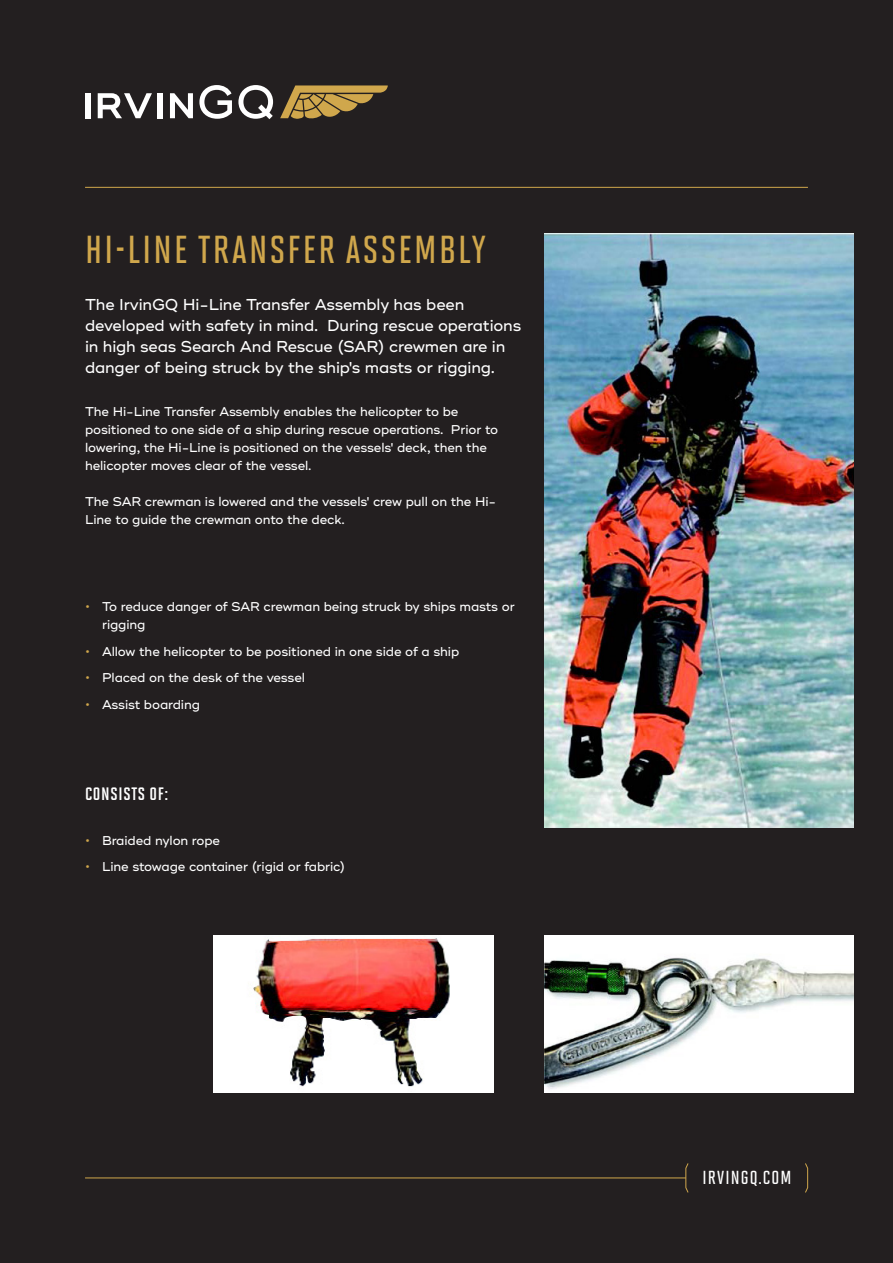
<style>
.page{position:relative;width:893px;height:1263px;background:#231f20}
.page>*{position:absolute;margin:0;border:0;box-sizing:border-box;transform-origin:0 0}
.t1{font:39px "Solano Gothic MVB Sb Cap";letter-spacing:.06em;color:#d0a74c}
.t2{font:600 18.9px "Solano Gothic MVB";letter-spacing:.06em;color:#fff}
.t3{font:700 18px "Solano Gothic MVB";letter-spacing:.04em;color:#fff}
.t4{font:500 15.75px/21px "Ridley Grotesk";letter-spacing:-.01em;color:#fff}
.t5{font:500 12.75px/18px "Ridley Grotesk";letter-spacing:-.01em;color:#fff}
.s1{color:#d0a74c}
</style>
<div class="page">
<svg style="left:280px;top:85px;width:108px;height:34px"></svg>
<div style="left:85px;top:93px;width:5px;height:25px;background:#fff"></div>
<svg style="left:98px;top:93px;width:54px;height:25px"></svg>
<div style="left:157px;top:93px;width:5px;height:25px;background:#fff"></div>
<svg style="left:170px;top:93px;width:23px;height:25px"></svg>
<svg style="left:199px;top:85px;width:33px;height:34px"></svg>
<svg style="left:238px;top:85px;width:35px;height:34px"></svg>
<svg style="left:685px;top:1163px;width:4px;height:30px"></svg>
<hr style="left:85px;top:1178px;width:601px;height:1px;background:#d0a74c">
<hr style="left:85px;top:187px;width:723px;height:1px;background:#d0a74c">
<svg style="left:805px;top:1163px;width:3px;height:30px"></svg>
<img style="left:544px;top:234px;width:309px;height:593px">
<img style="left:544px;top:935px;width:309px;height:158px">
<img style="left:214px;top:935px;width:280px;height:158px">
<h1 class="t1" style="left:85px;top:228px;width:402px">HI-LINE TRANSFER ASSEMBLY</h1>
<p class="t4" style="left:85px;top:294px;width:438px">The IrvinGQ Hi-Line Transfer Assembly has been developed with safety in mind. During rescue operations in high seas Search And Rescue (SAR) crewmen are in danger of being struck by the ship's masts or rigging.</p>
<p class="t5" style="left:85px;top:403px;width:415px">The Hi-Line Transfer Assembly enables the helicopter to be positioned to one side of a ship during rescue operations. Prior to lowering, the Hi-Line is positioned on the vessels' deck, then the helicopter moves clear of the vessel.</p>
<p class="t5" style="left:85px;top:493px;width:413px">The SAR crewman is lowered and the vessels' crew pull on the Hi-<br>Line to guide the crewman onto the deck.</p>
<p class="t5" style="left:102px;top:598px;width:414px;text-indent:-17px"><span class="s1">•</span> To reduce danger of SAR crewman being struck by ships masts or rigging</p>
<p class="t5" style="left:85px;top:643px;width:376px"><span class="s1">•</span> Allow the helicopter to be positioned in one side of a ship</p>
<p class="t5" style="left:85px;top:669px;width:221px"><span class="s1">•</span> Placed on the desk of the vessel</p>
<p class="t5" style="left:85px;top:696px;width:116px"><span class="s1">•</span> Assist boarding</p>
<h3 class="t3" style="left:85px;top:784px;width:85px">CONSISTS OF:</h3>
<p class="t5" style="left:85px;top:831px;width:137px"><span class="s1">•</span> Braided nylon rope</p>
<p class="t5" style="left:85px;top:858px;width:262px"><span class="s1">•</span> Line stowage container (rigid or fabric)</p>
<h2 class="t2" style="left:702px;top:1167px;width:90px">IRVINGQ.COM</h2>
</div>
